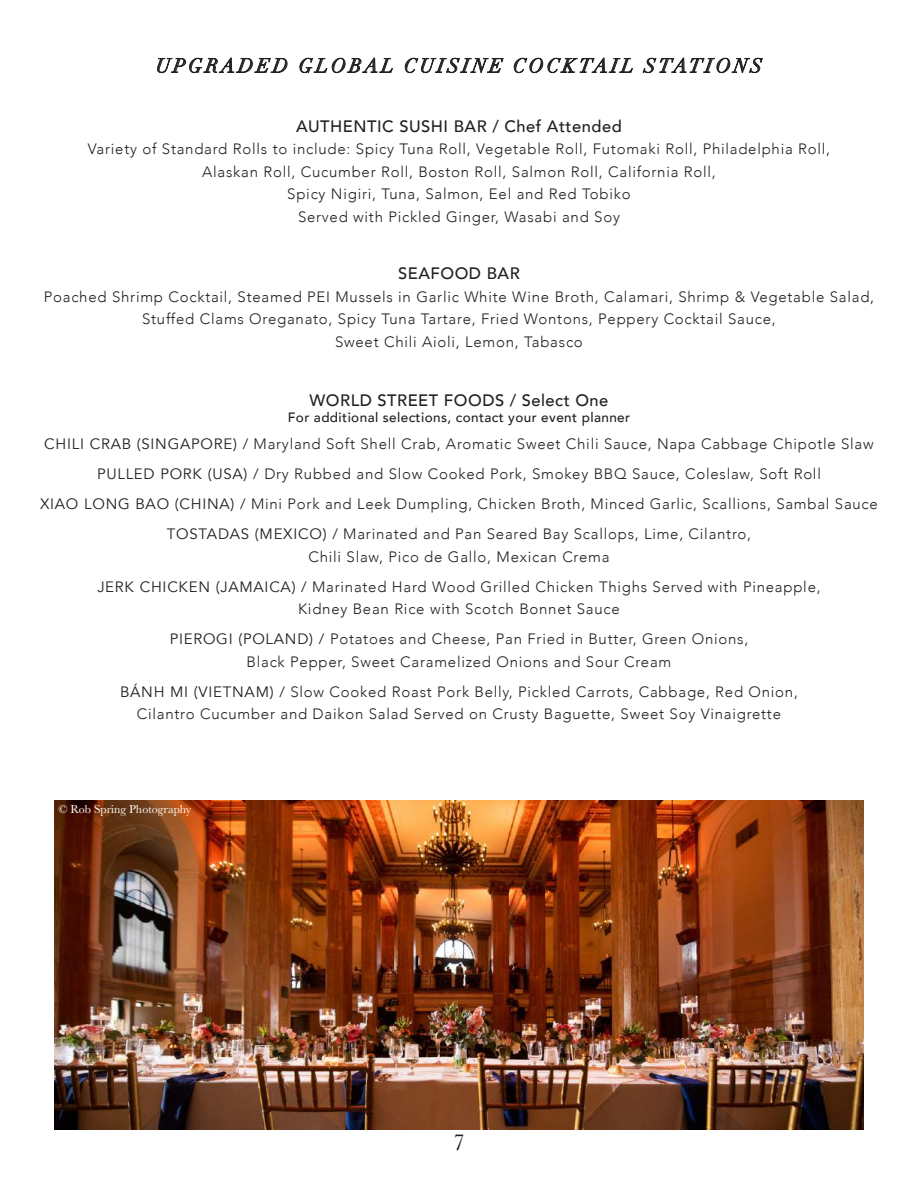
<style>
.page{position:relative;width:918px;height:1188px;background:#fff}
.page>*{position:absolute;margin:0;border:0;box-sizing:border-box;transform-origin:0 0}
.t1{font:24px "Baskerville";color:#231f20}
.t2{font:italic 19.5px "Didot";letter-spacing:.15em;color:#231f20}
.t3{font:500 16.5px "Avenir";letter-spacing:.03em;color:#231f20}
.t4{font:300 15px/30px "Avenir";letter-spacing:.05em;color:#231f20;text-align:center}
.t5{font:500 13.5px "Avenir";letter-spacing:.03em;color:#231f20}
.t6{font:12px "Baskerville";color:#fff}
.s1{font-weight:400}
</style>
<div class="page">
<svg style="left:157px;top:57px;width:131px;height:16px"></svg>
<svg style="left:299px;top:57px;width:94px;height:16px"></svg>
<svg style="left:404px;top:57px;width:100px;height:17px"></svg>
<svg style="left:513px;top:57px;width:120px;height:16px"></svg>
<svg style="left:642px;top:57px;width:121px;height:17px"></svg>
<img style="left:54px;top:800px;width:810px;height:330px">
<h2 class="t2" style="left:156px;top:54px;width:608px">UPGRADED GLOBAL CUISINE COCKTAIL STATIONS</h2>
<p class="t3" style="left:296px;top:112px;width:327px">AUTHENTIC SUSHI BAR / Chef Attended</p>
<p class="t4" style="left:88px;top:138px;width:744px;line-height:22.5px">Variety of Standard Rolls to include: Spicy Tuna Roll, Vegetable Roll, Futomaki Roll, Philadelphia Roll, Alaskan Roll, Cucumber Roll, Boston Roll, Salmon Roll, California Roll,<br>Spicy Nigiri, Tuna, Salmon, Eel and Red Tobiko<br>Served with Pickled Ginger, Wasabi and Soy</p>
<p class="t3" style="left:398px;top:259px;width:123px">SEAFOOD BAR</p>
<p class="t4" style="left:44px;top:285px;width:832px;line-height:22.5px">Poached Shrimp Cocktail, Steamed PEI Mussels in Garlic White Wine Broth, Calamari, Shrimp &amp; Vegetable Salad,<br>Stuffed Clams Oreganato, Spicy Tuna Tartare, Fried Wontons, Peppery Cocktail Sauce,<br>Sweet Chili Aioli, Lemon, Tabasco</p>
<p class="t3" style="left:310px;top:386px;width:300px">WORLD STREET FOODS / Select One</p>
<p class="t5" style="left:288px;top:406px;width:344px">For additional selections, contact your event planner</p>
<p class="t4" style="left:40px;top:429px;width:839px"><span class="s1">CHILI CRAB (SINGAPORE) /</span> Maryland Soft Shell Crab, Aromatic Sweet Chili Sauce, Napa Cabbage Chipotle Slaw <span class="s1">PULLED PORK (USA) /</span> Dry Rubbed and Slow Cooked Pork, Smokey BBQ Sauce, Coleslaw, Soft Roll<br><span class="s1">XIAO LONG BAO (CHINA) /</span> Mini Pork and Leek Dumpling, Chicken Broth, Minced Garlic, Scallions, Sambal Sauce <span class="s1">TOSTADAS (MEXICO) /</span> Marinated and Pan Seared Bay Scallops, Lime, Cilantro,</p>
<p class="t4" style="left:97px;top:542px;width:725px">Chili Slaw, Pico de Gallo, Mexican Crema<br><span class="s1">JERK CHICKEN (JAMAICA) /</span> Marinated Hard Wood Grilled Chicken Thighs Served with Pineapple,</p>
<p class="t4" style="left:170px;top:594px;width:580px">Kidney Bean Rice with Scotch Bonnet Sauce<br><span class="s1">PIEROGI (POLAND) /</span> Potatoes and Cheese, Pan Fried in Butter, Green Onions,</p>
<p class="t4" style="left:120px;top:647px;width:679px">Black Pepper, Sweet Caramelized Onions and Sour Cream<br><span class="s1">BÁNH MI (VIETNAM) /</span> Slow Cooked Roast Pork Belly, Pickled Carrots, Cabbage, Red Onion,</p>
<p class="t4" style="left:137px;top:699px;width:646px">Cilantro Cucumber and Daikon Salad Served on Crusty Baguette, Sweet Soy Vinaigrette</p>
<p class="t6" style="left:58px;top:801px;width:134px">© Rob Spring Photography</p>
<h1 class="t1" style="left:453px;top:1127px;width:13px">7</h1>
</div>
